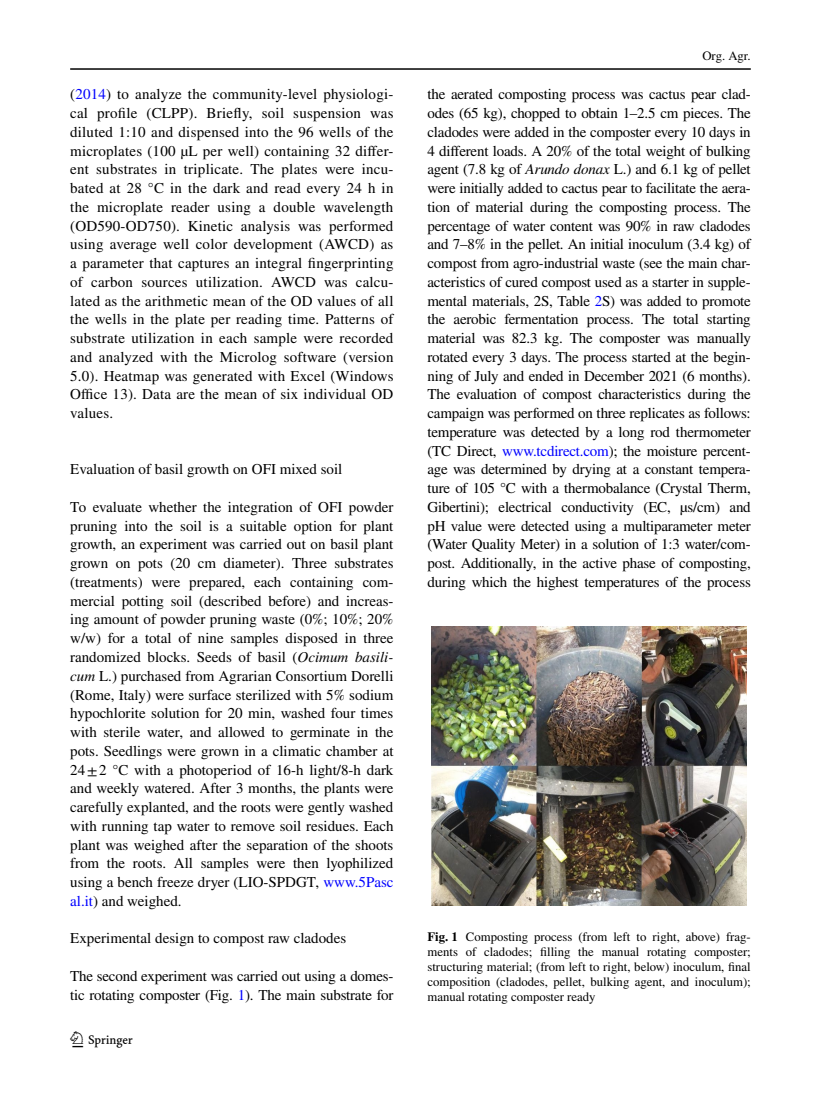
<style>
.page{position:relative;width:821px;height:1106px;background:#fff}
.page>*{position:absolute;margin:0;border:0;box-sizing:border-box;transform-origin:0 0}
.t1{font:22.5px "Springnew Regular 2";color:#000}
.t2{font:15px/18.8px "STIX";color:#000;text-align:justify}
.t3{font:12.75px/15px "STIX";color:#000;text-align:justify}
.s1{color:#00f}
.s2{font-style:italic}
.s3{font-weight:700}
</style>
<div class="page">
<hr style="left:70px;top:68px;width:680px;height:2px;background:#000">
<img style="left:432px;top:626px;width:314px;height:279px">
<p class="t2" style="left:70px;top:86px;width:325px">(<span class="s1">2014</span>) to analyze the community-level physiologi&shy;cal profile (CLPP). Briefly, soil suspension was diluted 1:10 and dispensed into the 96 wells of the microplates (100 µL per well) containing 32 differ&shy;ent substrates in triplicate. The plates were incu&shy;bated at 28 °C in the dark and read every 24 h in the microplate reader using a double wavelength (OD590-OD750). Kinetic analysis was performed using average well color development (AWCD) as a parameter that captures an integral fingerprinting of carbon sources utilization. AWCD was calcu&shy;lated as the arithmetic mean of the OD values of all the wells in the plate per reading time. Patterns of substrate utilization in each sample were recorded and analyzed with the Microlog software (version 5.0). Heatmap was generated with Excel (Windows Office 13). Data are the mean of six individual OD values.</p>
<p class="t2" style="left:70px;top:461px;width:274px">Evaluation of basil growth on OFI mixed soil</p>
<p class="t2" style="left:70px;top:498px;width:325px">To evaluate whether the integration of OFI powder pruning into the soil is a suitable option for plant growth, an experiment was carried out on basil plant grown on pots (20 cm diameter). Three substrates (treatments) were prepared, each containing com&shy;mercial potting soil (described before) and increas&shy;ing amount of powder pruning waste (0%; 10%; 20% w/w) for a total of nine samples disposed in three randomized blocks. Seeds of basil (<span class="s2">Ocimum basili&shy;cum</span> L.) purchased from Agrarian Consortium Dorelli (Rome, Italy) were surface sterilized with 5% sodium hypochlorite solution for 20 min, washed four times with sterile water, and allowed to germinate in the pots. Seedlings were grown in a climatic chamber at 24±2 °C with a photoperiod of 16-h light/8-h dark and weekly watered. After 3 months, the plants were carefully explanted, and the roots were gently washed with running tap water to remove soil residues. Each plant was weighed after the separation of the shoots from the roots. All samples were then lyophilized using a bench freeze dryer (LIO-SPDGT, <span class="s1">www.5Pasc al.it</span>) and weighed.</p>
<p class="t2" style="left:70px;top:930px;width:277px">Experimental design to compost raw cladodes</p>
<p class="t2" style="left:70px;top:967px;width:325px">The second experiment was carried out using a domes&shy;tic rotating composter (Fig. <span class="s1">1</span>). The main substrate for</p>
<h1 class="t1" style="left:72px;top:1031px;width:62px">1 3</h1>
<p class="t3" style="left:702px;top:49px;width:50px">Org. Agr.</p>
<p class="t2" style="left:427px;top:86px;width:325px">the aerated composting process was cactus pear clad&shy;odes (65 kg), chopped to obtain 1–2.5 cm pieces. The cladodes were added in the composter every 10 days in 4 different loads. A 20% of the total weight of bulking agent (7.8 kg of <span class="s2">Arundo donax</span> L.) and 6.1 kg of pellet were initially added to cactus pear to facilitate the aera&shy;tion of material during the composting process. The percentage of water content was 90% in raw cladodes and 7–8% in the pellet. An initial inoculum (3.4 kg) of compost from agro-industrial waste (see the main char&shy;acteristics of cured compost used as a starter in supple&shy;mental materials, 2S, Table <span class="s1">2</span>S) was added to promote the aerobic fermentation process. The total starting material was 82.3 kg. The composter was manually rotated every 3 days. The process started at the begin&shy;ning of July and ended in December 2021 (6 months).<br>The evaluation of compost characteristics during the campaign was performed on three replicates as follows: temperature was detected by a long rod thermometer (TC Direct, <span class="s1">www.tcdirect.com</span>); the moisture percent&shy;age was determined by drying at a constant tempera&shy;ture of 105 °C with a thermobalance (Crystal Therm, Gibertini); electrical conductivity (EC, µs/cm) and pH value were detected using a multiparameter meter (Water Quality Meter) in a solution of 1:3 water/com&shy;post. Additionally, in the active phase of composting, during which the highest temperatures of the process</p>
<p class="t3" style="left:427px;top:929px;width:325px"><span class="s3">Fig. 1</span> Composting process (from left to right, above) frag&shy;ments of cladodes; filling the manual rotating composter; structuring material; (from left to right, below) inoculum, final composition (cladodes, pellet, bulking agent, and inoculum); manual rotating composter ready</p>
</div>
